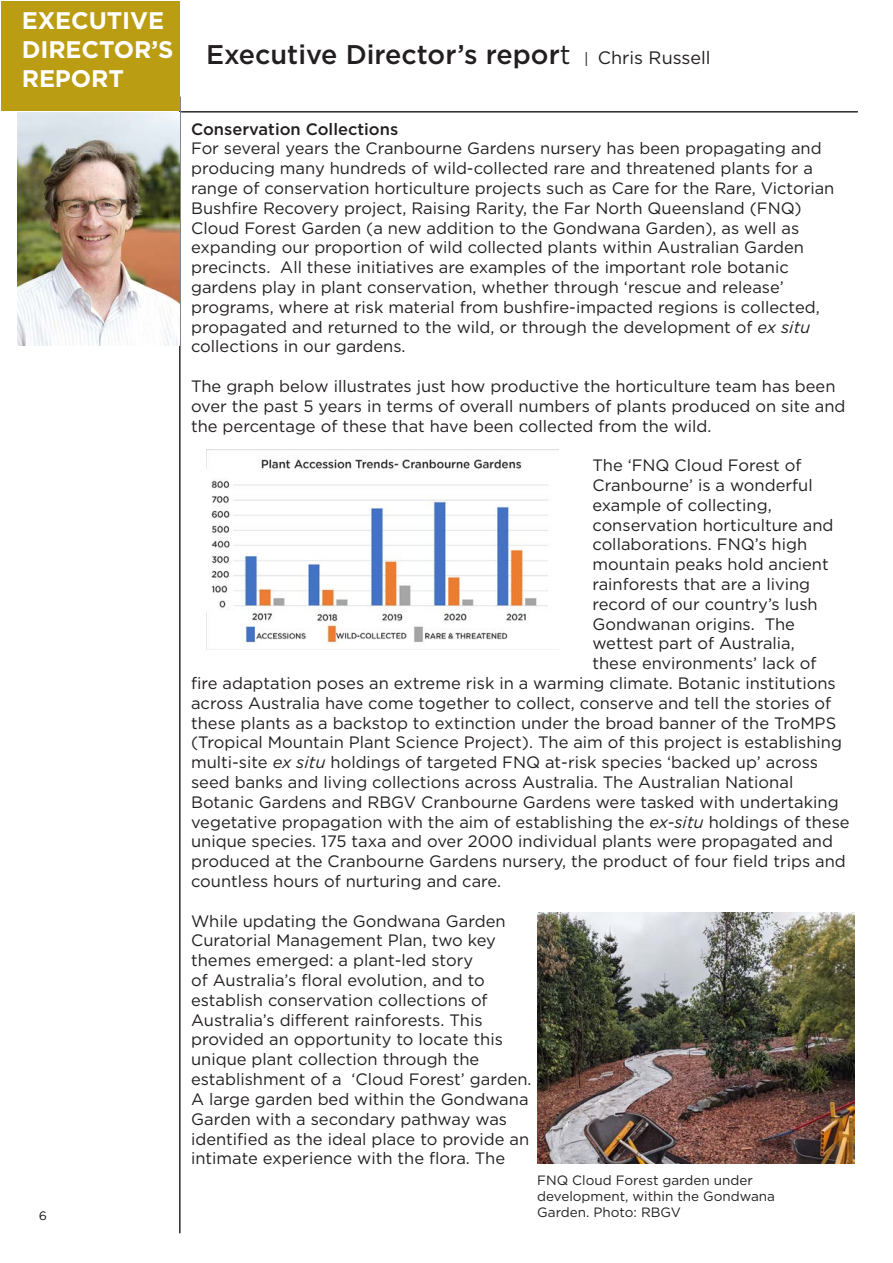
<style>
.page{position:relative;width:893px;height:1263px;background:#fff}
.page>*{position:absolute;margin:0;border:0;box-sizing:border-box;transform-origin:0 0}
.t1{font:500 27px "Gotham";color:#231f20}
.t2{font:700 24px/28.8px "Gotham";letter-spacing:-.005em;color:#fff}
.t3{font:16.5px/19.8px "Gotham";color:#231f20}
.t4{font:500 16.5px "Gotham";color:#231f20}
.t5{font:13.5px/16.2px "Gotham";color:#231f20}
.t6{font:300 12px "Gotham";color:#231f20}
.s1{font-weight:400}
.s2{font-weight:400;font-size:15px}
.s3{font-weight:400;font-size:18px}
.s4{font-style:italic}
</style>
<div class="page">
<img style="left:18px;top:112px;width:162px;height:234px">
<hr style="left:181px;top:112px;width:677px;height:1px;background:#231f20">
<hr style="left:180px;top:97px;width:1px;height:1136px;background:#231f20">
<div style="left:1px;top:1px;width:179px;height:110px;background:#bb9d13"></div>
<img style="left:537px;top:913px;width:318px;height:250px">
<img style="left:206px;top:449px;width:352px;height:200px">
<h2 class="t2" style="left:22px;top:6px;width:153px">EXECUTIVE<br>DIRECTOR’S<br>REPORT</h2>
<p class="t6" style="left:39px;top:1208px;width:9px">6</p>
<h1 class="t1" style="left:206px;top:37px;width:506px">Executive Director’s repor<span class="s1">t</span> <span class="s2">|</span> <span class="s3">Chris Russell</span></h1>
<p class="t4" style="left:191px;top:118px;width:209px">Conservation Collections</p>
<p class="t3" style="left:191px;top:138px;width:645px">For several years the Cranbourne Gardens nursery has been propagating and producing many hundreds of wild-collected rare and threatened plants for a range of conservation horticulture projects such as Care for the Rare, Victorian Bushfire Recovery project, Raising Rarity, the Far North Queensland (FNQ)<br>Cloud Forest Garden (a new addition to the Gondwana Garden), as well as expanding our proportion of wild collected plants within Australian Garden precincts. All these initiatives are examples of the important role botanic gardens play in plant conservation, whether through ‘rescue and release’ programs, where at risk material from bushfire-impacted regions is collected, propagated and returned to the wild, or through the development of <span class="s4">ex situ </span>collections in our gardens.</p>
<p class="t3" style="left:191px;top:376px;width:656px">The graph below illustrates just how productive the horticulture team has been over the past 5 years in terms of overall numbers of plants produced on site and the percentage of these that have been collected from the wild.</p>
<p class="t3" style="left:592px;top:455px;width:211px">The ‘FNQ Cloud Forest of</p>
<p class="t3" style="left:592px;top:475px;width:222px">Cranbourne’ is a wonderful</p>
<p class="t3" style="left:592px;top:495px;width:181px">example of collecting,</p>
<p class="t3" style="left:592px;top:514px;width:243px">conservation horticulture and</p>
<p class="t3" style="left:592px;top:534px;width:216px">collaborations. FNQ’s high</p>
<p class="t3" style="left:592px;top:554px;width:238px">mountain peaks hold ancient</p>
<p class="t3" style="left:592px;top:574px;width:219px">rainforests that are a living</p>
<p class="t3" style="left:592px;top:594px;width:227px">record of our country’s lush</p>
<p class="t3" style="left:592px;top:613px;width:204px">Gondwanan origins. The</p>
<p class="t3" style="left:592px;top:633px;width:204px">wettest part of Australia,</p>
<p class="t3" style="left:592px;top:653px;width:226px">these environments’ lack of</p>
<p class="t3" style="left:191px;top:673px;width:646px">fire adaptation poses an extreme risk in a warming climate. Botanic institutions</p>
<p class="t3" style="left:191px;top:693px;width:642px">across Australia have come together to collect, conserve and tell the stories of</p>
<p class="t3" style="left:191px;top:712px;width:647px">these plants as a backstop to extinction under the broad banner of the TroMPS</p>
<p class="t3" style="left:191px;top:732px;width:652px">(Tropical Mountain Plant Science Project). The aim of this project is establishing</p>
<p class="t3" style="left:191px;top:752px;width:629px">multi-site <span class="s4">ex situ</span> holdings of targeted FNQ at-risk species ‘backed up’ across</p>
<p class="t3" style="left:191px;top:772px;width:604px">seed banks and living collections across Australia. The Australian National</p>
<p class="t3" style="left:191px;top:792px;width:649px">Botanic Gardens and RBGV Cranbourne Gardens were tasked with undertaking</p>
<p class="t3" style="left:191px;top:811px;width:660px">vegetative propagation with the aim of establishing the <span class="s4">ex-situ</span> holdings of these</p>
<p class="t3" style="left:191px;top:831px;width:643px">unique species. 175 taxa and over 2000 individual plants were propagated and</p>
<p class="t3" style="left:191px;top:851px;width:656px">produced at the Cranbourne Gardens nursery, the product of four field trips and</p>
<p class="t3" style="left:191px;top:871px;width:312px">countless hours of nurturing and care.</p>
<p class="t3" style="left:191px;top:910px;width:342px">While updating the Gondwana Garden Curatorial Management Plan, two key themes emerged: a plant-led story<br>of Australia’s floral evolution, and to establish conservation collections of Australia’s different rainforests. This provided an opportunity to locate this unique plant collection through the establishment of a ‘Cloud Forest’ garden.<br>A large garden bed within the Gondwana Garden with a secondary pathway was identified as the ideal place to provide an intimate experience with the flora. The</p>
<p class="t5" style="left:537px;top:1172px;width:239px">FNQ Cloud Forest garden under development, within the Gondwana<br>Garden. Photo: RBGV</p>
</div>
